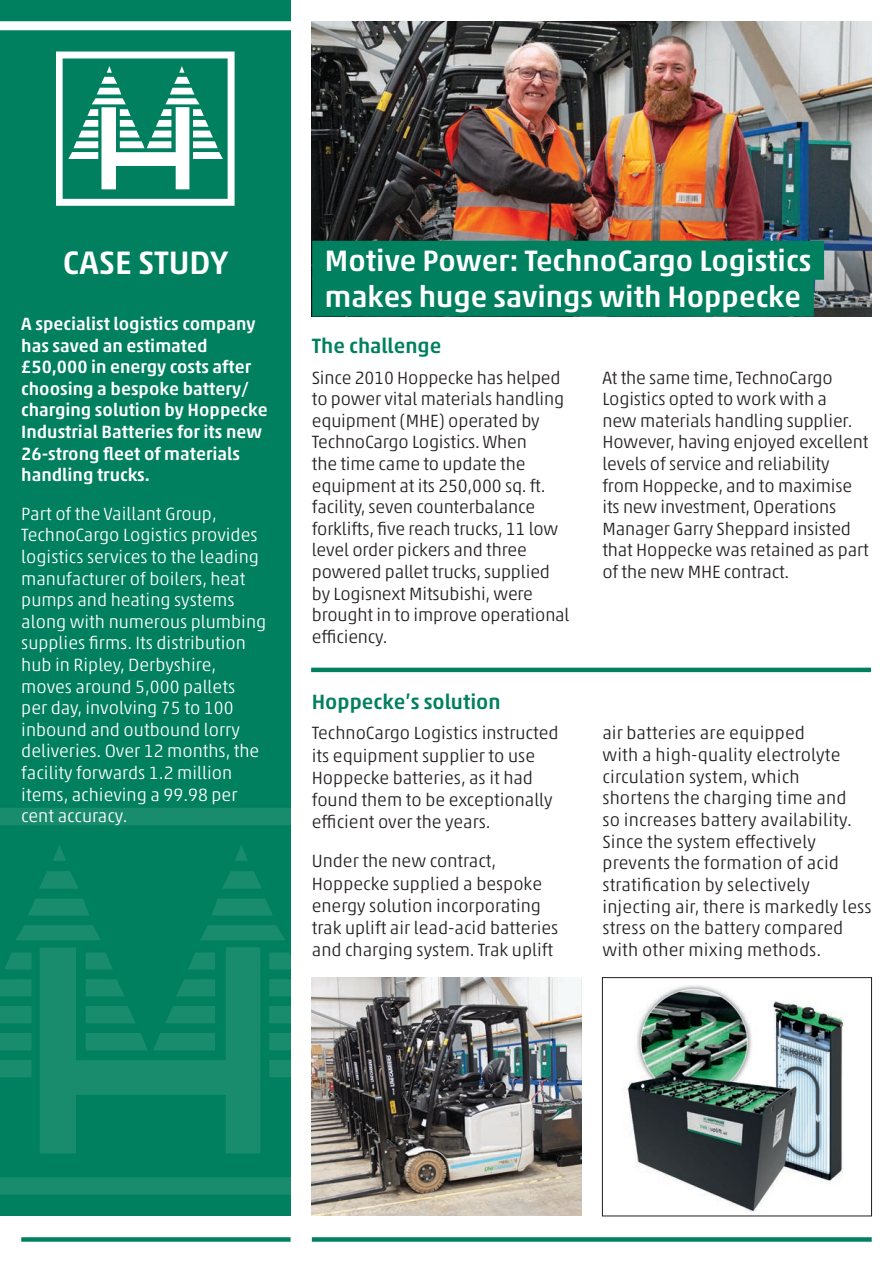
<style>
.page{position:relative;width:893px;height:1263px;background:#fff}
.page>*{position:absolute;margin:0;border:0;box-sizing:border-box;transform-origin:0 0}
.Heading2{font:500 33px "Akko Pro";color:#fff}
.Heading{font:500 30px/36px "Akko Pro";color:#fff}
.Sub_heading{font:500 21px "Akko Pro";color:#00805f}
.Body_copy{font:300 18px/21.6px "Akko Pro";letter-spacing:-.01em;color:#231f20}
.Body_copy_white{font:300 18px/21.6px "Akko Pro";color:#fff}
.Body_copy-2{font:300 18px/21.6px "Akko Pro";letter-spacing:.01em;color:#231f20}
.Intro_copy{font:500 18px/21.6px "Akko Pro";color:#fff}
</style>
<div class="page">
<div style="left:0;top:0;width:291px;height:1216px;background:#00805f"></div>
<div style="left:0;top:21px;width:312px;height:9px;background:#fff"></div>
<div style="left:21px;top:1237px;width:270px;height:5px;background:#00805f"></div>
<hr style="left:311px;top:668px;width:560px;height:4px;background:#00805f">
<div style="left:312px;top:1237px;width:560px;height:5px;background:#00805f"></div>
<svg style="left:56px;top:52px;width:179px;height:154px"></svg>
<svg style="left:0;top:808px;width:312px;height:387px"></svg>
<svg style="left:40px;top:947px;width:220px;height:206px;fill:#118869"></svg>
<svg style="left:53px;top:844px;width:13px;height:17px"></svg>
<svg style="left:39px;top:871px;width:40px;height:18px"></svg>
<svg style="left:28px;top:898px;width:61px;height:17px"></svg>
<svg style="left:15px;top:925px;width:86px;height:15px"></svg>
<svg style="left:86px;top:952px;width:27px;height:17px"></svg>
<svg style="left:86px;top:979px;width:39px;height:17px"></svg>
<svg style="left:86px;top:1006px;width:50px;height:17px"></svg>
<svg style="left:4px;top:952px;width:28px;height:17px"></svg>
<svg style="left:0;top:979px;width:32px;height:17px"></svg>
<svg style="left:0;top:1006px;width:32px;height:17px"></svg>
<svg style="left:0;top:1033px;width:32px;height:17px"></svg>
<svg style="left:0;top:1060px;width:32px;height:17px"></svg>
<svg style="left:235px;top:844px;width:13px;height:17px"></svg>
<svg style="left:222px;top:871px;width:40px;height:18px"></svg>
<svg style="left:211px;top:898px;width:62px;height:17px"></svg>
<svg style="left:200px;top:925px;width:86px;height:15px"></svg>
<svg style="left:188px;top:952px;width:27px;height:17px"></svg>
<svg style="left:176px;top:979px;width:39px;height:17px"></svg>
<svg style="left:165px;top:1006px;width:50px;height:17px"></svg>
<svg style="left:86px;top:1033px;width:129px;height:17px;background:#168a6c"></svg>
<svg style="left:269px;top:952px;width:27px;height:17px"></svg>
<svg style="left:269px;top:979px;width:39px;height:17px"></svg>
<svg style="left:269px;top:1006px;width:43px;height:17px"></svg>
<svg style="left:269px;top:1033px;width:43px;height:17px"></svg>
<svg style="left:269px;top:1060px;width:43px;height:17px"></svg>
<img style="left:312px;top:21px;width:560px;height:295px">
<img style="left:312px;top:977px;width:269px;height:239px">
<img style="left:623px;top:985px;width:221px;height:227px">
<div style="left:602px;top:977px;width:270px;height:239px;border:1px solid #231f20"></div>
<div style="left:312px;top:241px;width:512px;height:39px;background:#00805f"></div>
<div style="left:312px;top:277px;width:502px;height:39px;background:#00805f"></div>
<p class="Heading2" style="left:63px;top:242px;width:167px">CASE STUDY</p>
<p class="Intro_copy" style="left:21px;top:313px;width:248px">A specialist logistics company has saved an estimated £50,000 in energy costs after choosing a bespoke battery/ charging solution by Hoppecke<br>Industrial Batteries for its new<br>26-strong fleet of materials handling trucks.</p>
<p class="Body_copy_white" style="left:21px;top:503px;width:246px">Part of the Vaillant Group,<br>TechnoCargo Logistics provides logistics services to the leading manufacturer of boilers, heat pumps and heating systems along with numerous plumbing supplies firms. Its distribution hub in Ripley, Derbyshire, moves around 5,000 pallets<br>per day, involving 75 to 100 inbound and outbound lorry deliveries. Over 12 months, the facility forwards 1.2 million items, achieving a 99.98 per cent accuracy.</p>
<p class="Heading" style="left:325px;top:243px;width:488px">Motive Power: TechnoCargo Logistics makes huge savings with Hoppecke</p>
<p class="Sub_heading" style="left:312px;top:333px;width:131px">The challenge</p>
<p class="Body_copy" style="left:312px;top:366px;width:259px">Since 2010 Hoppecke has helped to power vital materials handling equipment (MHE) operated by<br>TechnoCargo Logistics. When<br>the time came to update the equipment at its 250,000 sq. ft. facility, seven counterbalance forklifts, five reach trucks, 11 low level order pickers and three powered pallet trucks, supplied by Logisnext Mitsubishi, were brought in to improve operational efficiency.</p>
<p class="Body_copy" style="left:602px;top:366px;width:268px">At the same time, TechnoCargo<br>Logistics opted to work with a<br>new materials handling supplier.<br>However, having enjoyed excellent levels of service and reliability from Hoppecke, and to maximise its new investment, Operations<br>Manager Garry Sheppard insisted that Hoppecke was retained as part of the new MHE contract.</p>
<p class="Sub_heading" style="left:312px;top:689px;width:190px">Hoppecke’s solution</p>
<p class="Body_copy" style="left:312px;top:722px;width:248px;line-height:22.2px">TechnoCargo Logistics instructed its equipment supplier to use<br>Hoppecke batteries, as it had found them to be exceptionally efficient over the years.</p>
<p class="Body_copy" style="left:312px;top:850px;width:248px;line-height:22.2px">Under the new contract,<br>Hoppecke supplied a bespoke energy solution incorporating trak uplift air lead-acid batteries and charging system. Trak uplift</p>
<p class="Body_copy-2" style="left:602px;top:722px;width:271px">air batteries are equipped<br>with a high-quality electrolyte circulation system, which<br>shortens the charging time and<br>so increases battery availability.<br>Since the system effectively prevents the formation of acid stratification by selectively injecting air, there is markedly less stress on the battery compared with other mixing methods.</p>
</div>
